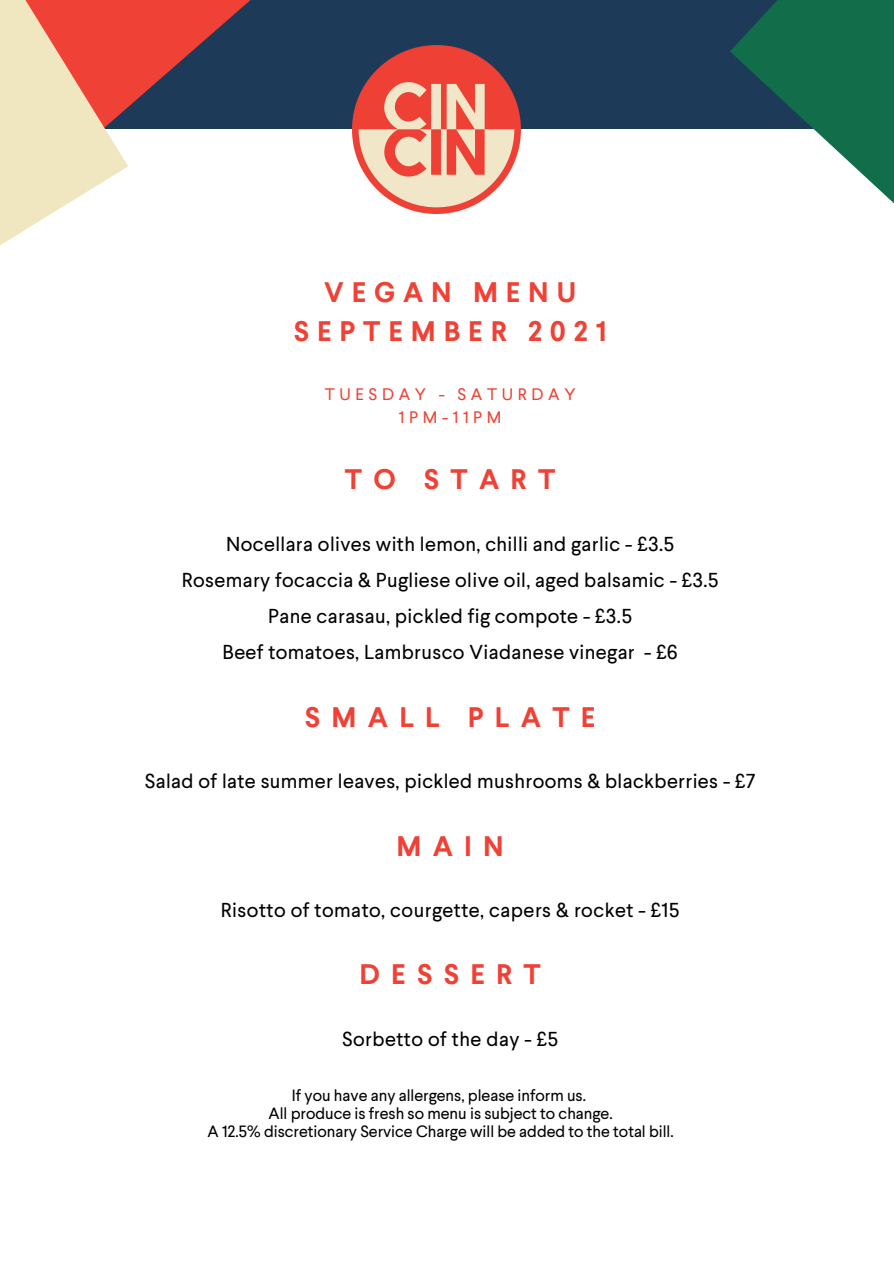
<style>
.page{position:relative;width:894px;height:1264px;background:#fff}
.page>*{position:absolute;margin:0;border:0;box-sizing:border-box;transform-origin:0 0}
.t1{font:700 28.05px "Larsseit";letter-spacing:.4em;color:#ef4135}
.t2{font:700 28.05px "Larsseit";letter-spacing:.28em;color:#ef4135}
.t3{font:20.1px "Larsseit";letter-spacing:.02em;color:#000}
.t4{font:16.65px "Larsseit";letter-spacing:.28em;color:#ef4135}
.t5{font:16.2px "Larsseit";color:#000}
</style>
<div class="page">
<div style="left:0;top:0;width:893px;height:128px;background:#1d3b58"></div>
<svg style="left:128px;top:0;width:321px;height:129px"></svg>
<svg style="left:0;top:0;width:128px;height:245px;fill:#f0e6c0"></svg>
<svg style="left:729px;top:0;width:164px;height:203px;fill:#116d4a"></svg>
<img style="left:352px;top:46px;width:168px;height:167px">
<p class="t2" style="left:324px;top:274px;width:253px">VEGAN MENU</p>
<p class="t2" style="left:294px;top:313px;width:314px">SEPTEMBER 2021</p>
<p class="t4" style="left:325px;top:383px;width:252px">TUESDAY - SATURDAY</p>
<p class="t4" style="left:399px;top:406px;width:104px">1PM-11PM</p>
<p class="t1" style="left:345px;top:461px;width:212px">TO START</p>
<p class="t3" style="left:226px;top:531px;width:449px">Nocellara olives with lemon, chilli and garlic - £3.5</p>
<p class="t3" style="left:182px;top:567px;width:538px">Rosemary focaccia &amp; Pugliese olive oil, aged balsamic - £3.5</p>
<p class="t3" style="left:268px;top:603px;width:365px">Pane carasau, pickled fig compote - £3.5</p>
<p class="t3" style="left:222px;top:639px;width:456px">Beef tomatoes, Lambrusco Viadanese vinegar - £6</p>
<p class="t1" style="left:305px;top:699px;width:292px">SMALL PLATE</p>
<p class="t3" style="left:145px;top:768px;width:612px">Salad of late summer leaves, pickled mushrooms &amp; blackberries - £7</p>
<p class="t1" style="left:396px;top:828px;width:109px">MAIN</p>
<p class="t3" style="left:221px;top:897px;width:460px">Risotto of tomato, courgette, capers &amp; rocket - £15</p>
<p class="t1" style="left:359px;top:956px;width:183px">DESSERT</p>
<p class="t3" style="left:342px;top:1026px;width:218px">Sorbetto of the day - £5</p>
<p class="t5" style="left:292px;top:1085px;width:295px">If you have any allergens, please inform us.</p>
<p class="t5" style="left:268px;top:1102px;width:345px">All produce is fresh so menu is subject to change.</p>
<p class="t5" style="left:207px;top:1120px;width:467px">A 12.5% discretionary Service Charge will be added to the total bill.</p>
</div>
